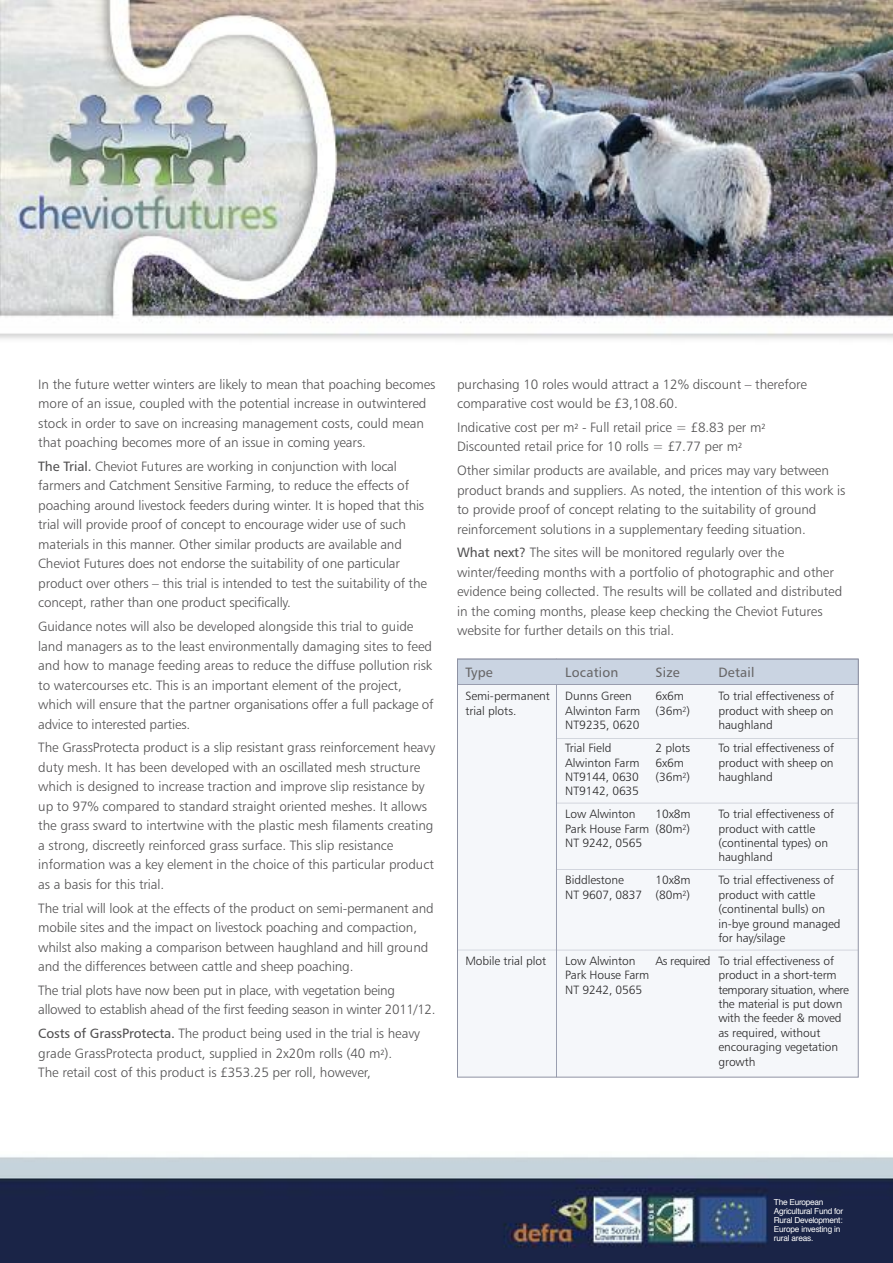
<style>
.page{position:relative;width:893px;height:1263px;background:#fff}
.page>*{position:absolute;margin:0;border:0;box-sizing:border-box;transform-origin:0 0}
.t1{font:13.5px/19.5px "Humanist 777 BT Light B";letter-spacing:-.005em;color:#525152}
.t2{font:13.5px "Humanist 777 BT Roman B";letter-spacing:.015em;color:#686768}
.t3{font:12px/14.4px "Humanist 777 BT Light B";letter-spacing:-.005em;color:#272627}
.t4{font:8.25px/9px "Helvetica";letter-spacing:-.03em;color:#fff}
.s1{font-family:"Humanist 777 BT Roman B"}
</style>
<div class="page">
<img style="left:0;top:0;width:893px;height:1263px">
<div style="left:459px;top:686px;width:398px;height:389px;background:#f5f7fa"></div>
<hr style="left:557px;top:738px;width:301px;height:1px;background:#d0d4dc">
<hr style="left:557px;top:803px;width:301px;height:1px;background:#d0d4dc">
<hr style="left:557px;top:869px;width:301px;height:1px;background:#d0d4dc">
<hr style="left:557px;top:950px;width:301px;height:1px;background:#d0d4dc">
<hr style="left:458px;top:950px;width:98px;height:1px;background:#d0d4dc">
<hr style="left:458px;top:685px;width:98px;height:1px;background:#9a9fb0">
<hr style="left:557px;top:685px;width:301px;height:1px;background:#9a9fb0">
<hr style="left:556px;top:685px;width:1px;height:392px;background:#9a9fb0">
<div style="left:458px;top:660px;width:400px;height:24px;background:#cad4e2"></div>
<hr style="left:458px;top:684px;width:400px;height:1px;background:#9a9fb0">
<p class="t1" style="left:38px;top:375px;width:399px">In the future wetter winters are likely to mean that poaching becomes more of an issue, coupled with the potential increase in outwintered stock in order to save on increasing management costs, could mean that poaching becomes more of an issue in coming years.</p>
<p class="t1" style="left:38px;top:457px;width:390px"><span class="s1">The Trial.</span> Cheviot Futures are working in conjunction with local farmers and Catchment Sensitive Farming, to reduce the effects of poaching around livestock feeders during winter. It is hoped that this trial will provide proof of concept to encourage wider use of such materials in this manner. Other similar products are available and Cheviot Futures does not endorse the suitability of one particular product over others – this trial is intended to test the suitability of the concept, rather than one product specifically.</p>
<p class="t1" style="left:38px;top:618px;width:397px">Guidance notes will also be developed alongside this trial to guide land managers as to the least environmentally damaging sites to feed and how to manage feeding areas to reduce the diffuse pollution risk to watercourses etc. This is an important element of the project, which will ensure that the partner organisations offer a full package of advice to interested parties.</p>
<p class="t1" style="left:38px;top:739px;width:398px">The GrassProtecta product is a slip resistant grass reinforcement heavy duty mesh. It has been developed with an oscillated mesh structure which is designed to increase traction and improve slip resistance by up to 97% compared to standard straight oriented meshes. It allows the grass sward to intertwine with the plastic mesh filaments creating a strong, discreetly reinforced grass surface. This slip resistance information was a key element in the choice of this particular product as a basis for this trial.</p>
<p class="t1" style="left:38px;top:899px;width:397px">The trial will look at the effects of the product on semi-permanent and mobile sites and the impact on livestock poaching and compaction, whilst also making a comparison between haughland and hill ground and the differences between cattle and sheep poaching.</p>
<p class="t1" style="left:38px;top:981px;width:399px">The trial plots have now been put in place, with vegetation being allowed to establish ahead of the first feeding season in winter 2011/12.</p>
<p class="t1" style="left:38px;top:1025px;width:383px"><span class="s1">Costs of GrassProtecta.</span> The product being used in the trial is heavy grade GrassProtecta product, supplied in 2x20m rolls (40 m<sup>2</sup>).<br>The retail cost of this product is £353.25 per roll, however,</p>
<p class="t1" style="left:457px;top:375px;width:351px">purchasing 10 roles would attract a 12% discount – therefore comparative cost would be £3,108.60.</p>
<p class="t1" style="left:457px;top:418px;width:310px">Indicative cost per m<sup>2</sup> - Full retail price = £8.83 per m<sup>2<br></sup>Discounted retail price for 10 rolls = £7.77 per m<sup>2</sup></p>
<p class="t1" style="left:457px;top:462px;width:390px">Other similar products are available, and prices may vary between product brands and suppliers. As noted, the intention of this work is to provide proof of concept relating to the suitability of ground reinforcement solutions in a supplementary feeding situation.</p>
<p class="t1" style="left:457px;top:544px;width:387px"><span class="s1">What next?</span> The sites will be monitored regularly over the winter/feeding months with a portfolio of photographic and other evidence being collected. The results will be collated and distributed in the coming months, please keep checking the Cheviot Futures website for further details on this trial.</p>
<p class="t2" style="left:465px;top:667px;width:29px">Type</p>
<p class="t2" style="left:565px;top:667px;width:55px">Location</p>
<p class="t2" style="left:655px;top:667px;width:26px">Size</p>
<p class="t2" style="left:718px;top:667px;width:38px">Detail</p>
<p class="t3" style="left:465px;top:690px;width:86px">Semi-permanent</p>
<p class="t3" style="left:565px;top:690px;width:68px">Dunns Green</p>
<p class="t3" style="left:655px;top:690px;width:30px">6x6m</p>
<p class="t3" style="left:718px;top:690px;width:117px">To trial effectiveness of</p>
<p class="t3" style="left:465px;top:704px;width:52px">trial plots.</p>
<p class="t3" style="left:565px;top:704px;width:76px">Alwinton Farm</p>
<p class="t3" style="left:655px;top:704px;width:36px">(36m<sup>2</sup>)</p>
<p class="t3" style="left:718px;top:704px;width:117px">product with sheep on</p>
<p class="t3" style="left:565px;top:719px;width:76px">NT9235, 0620</p>
<p class="t3" style="left:718px;top:719px;width:56px">haughland</p>
<p class="t3" style="left:565px;top:742px;width:48px">Trial Field</p>
<p class="t3" style="left:655px;top:742px;width:36px">2 plots</p>
<p class="t3" style="left:718px;top:742px;width:117px">To trial effectiveness of</p>
<p class="t3" style="left:565px;top:756px;width:76px">Alwinton Farm</p>
<p class="t3" style="left:655px;top:756px;width:30px">6x6m</p>
<p class="t3" style="left:718px;top:756px;width:117px">product with sheep on</p>
<p class="t3" style="left:565px;top:770px;width:75px">NT9144, 0630</p>
<p class="t3" style="left:655px;top:770px;width:36px">(36m<sup>2</sup>)</p>
<p class="t3" style="left:718px;top:770px;width:56px">haughland</p>
<p class="t3" style="left:565px;top:781px;width:75px;line-height:23px">NT9142, 0635<br>Low Alwinton</p>
<p class="t3" style="left:655px;top:808px;width:37px">10x8m</p>
<p class="t3" style="left:718px;top:808px;width:117px">To trial effectiveness of</p>
<p class="t3" style="left:565px;top:822px;width:126px">Park House Farm (80m<sup>2</sup>)</p>
<p class="t3" style="left:718px;top:822px;width:98px">product with cattle</p>
<p class="t3" style="left:565px;top:837px;width:79px">NT 9242, 0565</p>
<p class="t3" style="left:718px;top:837px;width:111px">(continental types) on haughland</p>
<p class="t3" style="left:565px;top:874px;width:60px">Biddlestone</p>
<p class="t3" style="left:655px;top:874px;width:37px">10x8m</p>
<p class="t3" style="left:718px;top:874px;width:117px">To trial effectiveness of</p>
<p class="t3" style="left:565px;top:888px;width:126px">NT 9607, 0837 (80m<sup>2</sup>)</p>
<p class="t3" style="left:718px;top:888px;width:124px">product with cattle (continental bulls) on in-bye ground managed for hay/silage</p>
<p class="t3" style="left:465px;top:954px;width:82px">Mobile trial plot</p>
<p class="t3" style="left:565px;top:954px;width:72px">Low Alwinton</p>
<p class="t3" style="left:655px;top:954px;width:180px">As required To trial effectiveness of</p>
<p class="t3" style="left:565px;top:969px;width:85px">Park House Farm</p>
<p class="t3" style="left:718px;top:969px;width:120px">product in a short-term</p>
<p class="t3" style="left:565px;top:983px;width:79px">NT 9242, 0565</p>
<p class="t3" style="left:718px;top:983px;width:132px">temporary situation, where the material is put down with the feeder &amp; moved as required, without encouraging vegetation growth</p>
<p class="t4" style="left:774px;top:1199px;width:71px">The European<br>Agricultural Fund for<br>Rural Development:<br>Europe investing in rural areas.</p>
</div>
